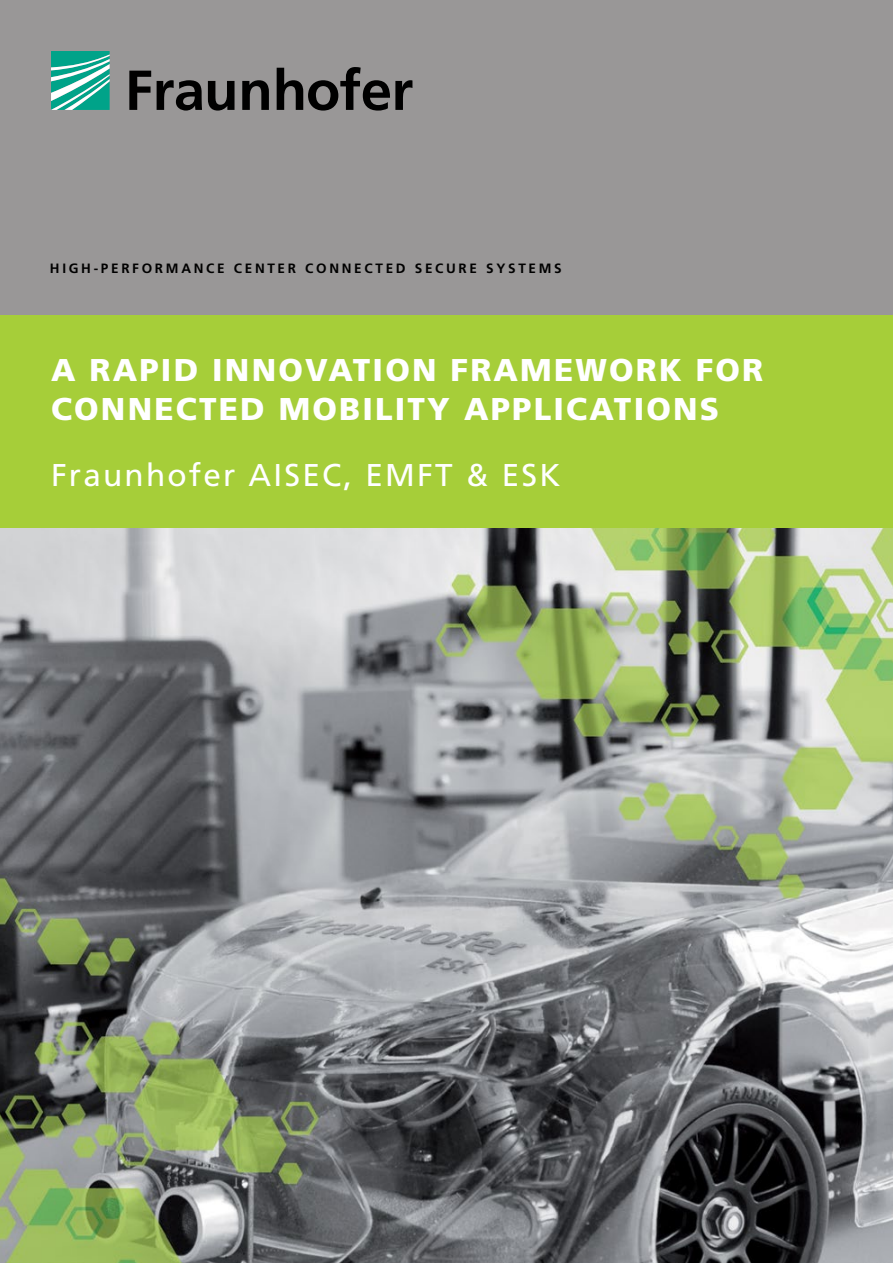
<style>
.page{position:relative;width:893px;height:1263px;background:#fff}
.page>*{position:absolute;margin:0;border:0;box-sizing:border-box;transform-origin:0 0}
.t1{font:900 31.5px/39px "Frutiger LT Com";letter-spacing:.07em;color:#fff}
.t2{font:31.5px "Frutiger LT Com";letter-spacing:.07em;color:#fff}
.t3{font:700 13.5px "Frutiger LT Com";letter-spacing:.2em;color:#000}
</style>
<div class="page">
<div style="left:0;top:0;width:893px;height:315px;background:#999797"></div>
<img style="left:0;top:528px;width:893px;height:735px">
<div style="left:0;top:315px;width:893px;height:213px;background:#a6ce39"></div>
<svg style="left:51px;top:51px;width:59px;height:59px;background:#4abba9"></svg>
<svg style="left:129px;top:67px;width:283px;height:44px"></svg>
<p class="t3" style="left:50px;top:260px;width:512px">HIGH -PERFORMANCE CENTER CONNECTED SECURE SYS TEMS</p>
<p class="t1" style="left:51px;top:350px;width:711px">A RAPID INNOVATION FRAMEWORK FOR<br>CONNECTED MOBILITY APPLICATIONS</p>
<p class="t2" style="left:51px;top:456px;width:511px">Fraunhofer AISEC, EMFT &amp; ESK</p>
</div>
